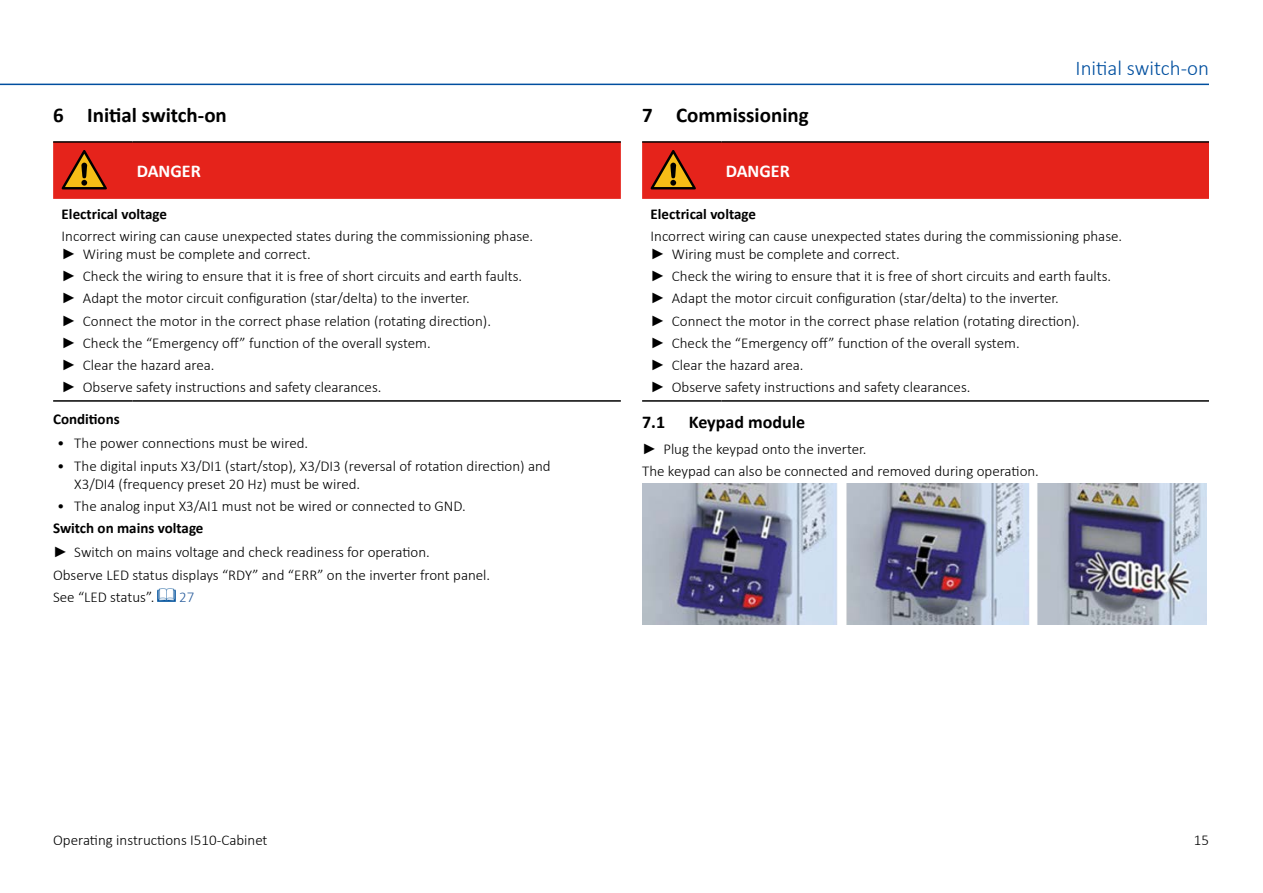
<style>
.page{position:relative;width:1263px;height:893px;background:#fff}
.page>*{position:absolute;margin:0;border:0;box-sizing:border-box;transform-origin:0 0}
.t1{font:700 21px "Calibri";color:#000}
.t2{font:300 21px "Calibri";color:#004f9f}
.t3{font:700 18px "Calibri";color:#000}
.t4{font:700 18px "Calibri";color:#fff}
.t5{font:300 15px/22.2px "Calibri";color:#000}
.t6{font:700 15px "Calibri";color:#000}
.t7{font:300 15px "Calibri";color:#275b9b}
.s1{font-family:"Arial";font-weight:400}
.s2{font-weight:700}
</style>
<div class="page">
<hr style="left:0;top:84px;width:1209px;height:1px;background:#004f9f">
<hr style="left:721px;top:141px;width:488px;height:2px;background:#000">
<hr style="left:642px;top:141px;width:79px;height:2px;background:#000">
<hr style="left:642px;top:400px;width:79px;height:2px;background:#000">
<hr style="left:721px;top:400px;width:488px;height:2px;background:#000">
<div style="left:642px;top:142px;width:567px;height:57px;background:#e5231b"></div>
<img style="left:642px;top:484px;width:565px;height:140px">
<hr style="left:133px;top:141px;width:488px;height:2px;background:#000">
<hr style="left:53px;top:141px;width:80px;height:2px;background:#000">
<hr style="left:53px;top:400px;width:80px;height:2px;background:#000">
<hr style="left:133px;top:400px;width:488px;height:2px;background:#000">
<svg style="left:53px;top:142px;width:568px;height:57px;background:#df251b"></svg>
<img style="left:158px;top:588px;width:18px;height:14px">
<h1 class="t1" style="left:53px;top:102px;width:175px">6 Initial switch-on</h1>
<p class="t4" style="left:137px;top:160px;width:66px">DANGER</p>
<p class="t6" style="left:62px;top:204px;width:107px">Electrical voltage</p>
<p class="t5" style="left:62px;top:227px;width:473px;line-height:18px">Incorrect wiring can cause unexpected states during the commissioning phase. <span class="s1">►</span> Wiring must be complete and correct.</p>
<p class="t5" style="left:62px;top:265px;width:462px"><span class="s1">►</span> Check the wiring to ensure that it is free of short circuits and earth faults. <span class="s1">►</span> Adapt the motor circuit configuration (star/delta) to the inverter.<br><span class="s1">►</span> Connect the motor in the correct phase relation (rotating direction).<br><span class="s1">►</span> Check the “Emergency off” function of the overall system.<br><span class="s1">►</span> Clear the hazard area.<br><span class="s1">►</span> Observe safety instructions and safety clearances.</p>
<p class="t6" style="left:53px;top:409px;width:68px">Conditions</p>
<p class="t5" style="left:57px;top:432px;width:252px">• The power connections must be wired.</p>
<p class="t5" style="left:74px;top:456px;width:478px;line-height:18px;text-indent:-17px">• The digital inputs X3/DI1 (start/stop), X3/DI3 (reversal of rotation direction) and<br>X3/DI4 (frequency preset 20 Hz) must be wired.</p>
<p class="t5" style="left:57px;top:494px;width:410px">• The analog input X3/AI1 must not be wired or connected to GND.</p>
<p class="t5" style="left:53px;top:516px;width:378px;line-height:24.3px"><span class="s2">Switch on mains voltage<br></span><span class="s1">►</span> Switch on mains voltage and check readiness for operation.</p>
<p class="t5" style="left:53px;top:563px;width:439px">Observe LED status displays “RDY” and “ERR” on the inverter front panel.<br>See “LED status”.</p>
<p class="t7" style="left:179px;top:588px;width:17px">27</p>
<h1 class="t2" style="left:1075px;top:55px;width:135px">Initial switch-on</h1>
<h1 class="t1" style="left:642px;top:102px;width:168px">7 Commissioning</h1>
<p class="t4" style="left:726px;top:160px;width:66px">DANGER</p>
<p class="t6" style="left:651px;top:204px;width:107px">Electrical voltage</p>
<p class="t5" style="left:651px;top:227px;width:473px;line-height:18px">Incorrect wiring can cause unexpected states during the commissioning phase. <span class="s1">►</span> Wiring must be complete and correct.</p>
<p class="t5" style="left:650px;top:265px;width:462px"><span class="s1">►</span> Check the wiring to ensure that it is free of short circuits and earth faults. <span class="s1">►</span> Adapt the motor circuit configuration (star/delta) to the inverter.<br><span class="s1">►</span> Connect the motor in the correct phase relation (rotating direction).<br><span class="s1">►</span> Check the “Emergency off” function of the overall system.<br><span class="s1">►</span> Clear the hazard area.<br><span class="s1">►</span> Observe safety instructions and safety clearances.</p>
<p class="t3" style="left:642px;top:410px;width:25px">7.1</p>
<p class="t3" style="left:689px;top:410px;width:118px">Keypad module</p>
<p class="t5" style="left:642px;top:438px;width:398px"><span class="s1">►</span> Plug the keypad onto the inverter.<br>The keypad can also be connected and removed during operation.</p>
<p class="t5" style="left:53px;top:829px;width:216px">Operating instructions I510-Cabinet</p>
<p class="t5" style="left:1194px;top:829px;width:17px">15</p>
</div>
